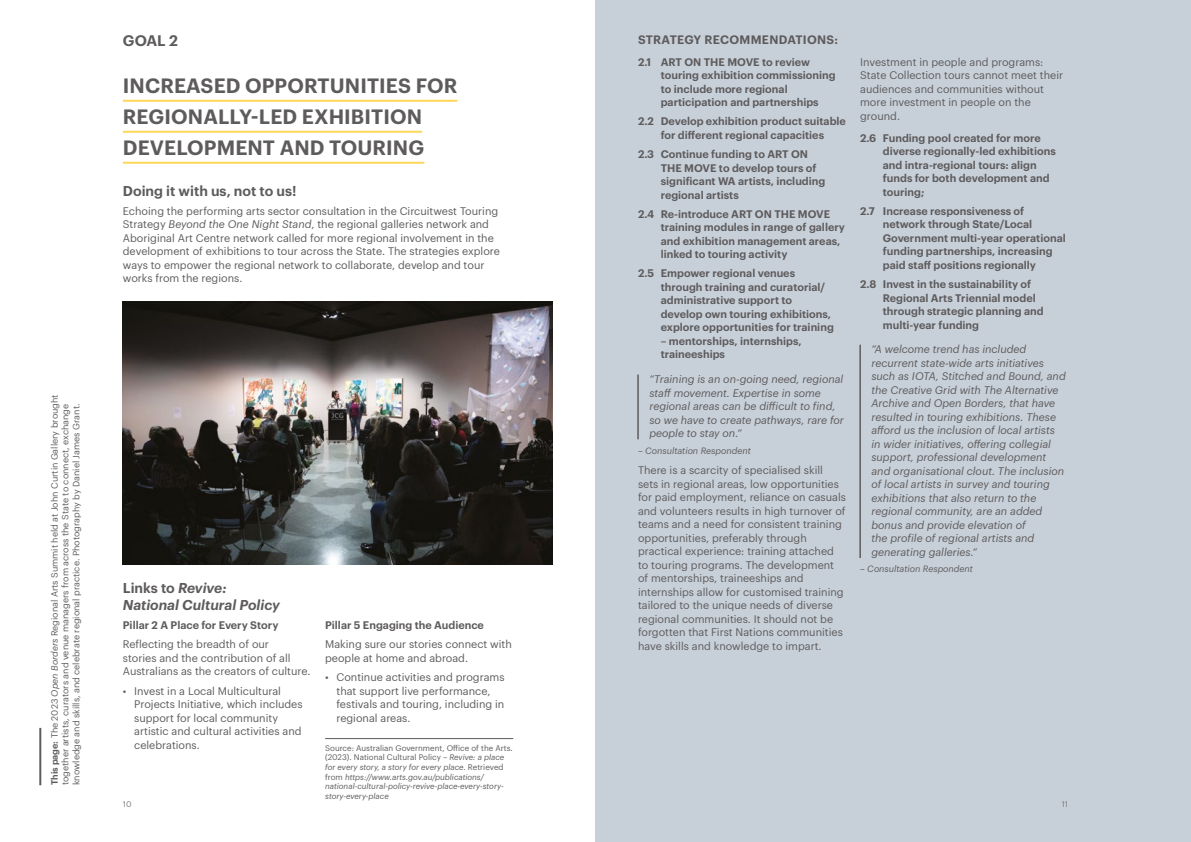
<style>
.page{position:relative;width:1191px;height:842px;background:#fff}
.page>*{position:absolute;margin:0;border:0;box-sizing:border-box;transform-origin:0 0}
.t1{font:600 20.3px/31px "Graphik";letter-spacing:.005em;color:#5e5b5d}
.t2{font:600 15px "Graphik";color:#5e5b5d}
.t3{font:italic 600 14px/16.8px "Graphik";color:#5e5b5d}
.t4{font:600 14px "Graphik";color:#5e5b5d}
.t5{font:600 12px "Graphik";letter-spacing:.025em;color:#5e5b5d}
.t6{font:10.8px/13.5px "Graphik";color:#5e5b5d}
.t7{font:600 10.8px/13.5px "Graphik";color:#5e5b5d}
.t8{font:italic 10.8px/13.5px "Graphik";color:#5e5b5d}
.t9{font:9px/10.8px "Graphik";color:#5e5b5d}
.t10{font:italic 9px "Graphik";color:#5e5b5d}
.t11{font:italic 8px/9.6px "Graphik";color:#5e5b5d}
.t12{font:8px "Graphik";color:#7b7576}
.s1{font-weight:600}
.s2{font-style:italic}
.s3{font-style:normal}
</style>
<div class="page">
<img style="left:123px;top:302px;width:430px;height:262px">
<div style="left:595px;top:0;width:596px;height:842px;background:#c7d0d8"></div>
<hr style="left:123px;top:100px;width:334px;height:2px;background:#ffd656">
<hr style="left:123px;top:131px;width:299px;height:2px;background:#ffd656">
<hr style="left:123px;top:162px;width:301px;height:2px;background:#ffd656">
<hr style="left:325px;top:738px;width:188px;height:1px;background:#5e5b5d">
<hr style="left:637px;top:374px;width:2px;height:65px;background:#5e5b5d">
<hr style="left:859px;top:345px;width:2px;height:213px;background:#5e5b5d">
<hr style="left:39px;top:728px;width:2px;height:57px;background:#5e5b5d">
<p class="t9" style="left:48px;top:785px;width:392px;rotate:-90deg"><span class="s1">This page:</span> The 2023 <span class="s2">Open Borders</span> Regional Arts Summit held at John Curtin Gallery brought together artists, curators and venue managers from across the State to connect, exchange knowledge and skills, and celebrate regional practice. Photography by Daniel James Grant.</p>
<p class="t5" style="left:638px;top:30px;width:201px">STRATEGY RECOMMENDATIONS:</p>
<p class="t7" style="left:660px;top:54px;width:176px;text-indent:-23px">2.1 ART ON THE MOVE to review touring exhibition commissioning to include more regional participation and partnerships</p>
<p class="t7" style="left:638px;top:114px;width:209px;text-align:center">2.2 Develop exhibition product suitable for different regional capacities</p>
<p class="t7" style="left:660px;top:146px;width:166px;text-indent:-23px">2.3 Continue funding to ART ON<br>THE MOVE to develop tours of significant WA artists, including regional artists</p>
<p class="t7" style="left:660px;top:206px;width:186px;text-indent:-23px">2.4 Re-introduce ART ON THE MOVE training modules in range of gallery and exhibition management areas, linked to touring activity</p>
<p class="t7" style="left:660px;top:266px;width:175px;text-indent:-23px">2.5 Empower regional venues through training and curatorial/ administrative support to develop own touring exhibitions, explore opportunities for training</p>
<p class="t7" style="left:660px;top:333px;width:143px">– mentorships, internships, traineeships</p>
<p class="t8" style="left:649px;top:372px;width:196px">“Training is an on-going need, regional staff movement. Expertise in some regional areas can be difficult to find, so we have to create pathways, rare for people to stay on.“</p>
<p class="t10" style="left:638px;top:444px;width:114px">– Consultation Respondent</p>
<p class="t6" style="left:638px;top:463px;width:209px">There is a scarcity of specialised skill sets in regional areas, low opportunities for paid employment, reliance on casuals and volunteers results in high turnover of teams and a need for consistent training opportunities, preferably through practical experience: training attached to touring programs. The development of mentorships, traineeships and internships allow for customised training tailored to the unique needs of diverse regional communities. It should not be forgotten that First Nations communities have skills and knowledge to impart.</p>
<h2 class="t2" style="left:123px;top:29px;width:57px">GOAL 2</h2>
<h1 class="t1" style="left:123px;top:68px;width:336px">INCREASED OPPORTUNITIES FOR<br>REGIONALLY-LED EXHIBITION<br>DEVELOPMENT AND TOURING</h1>
<p class="t4" style="left:123px;top:180px;width:175px">Doing it with us, not to us!</p>
<p class="t6" style="left:123px;top:203px;width:378px">Echoing the performing arts sector consultation in the Circuitwest Touring Strategy <span class="s2">Beyond the One Night Stand</span>, the regional galleries network and Aboriginal Art Centre network called for more regional involvement in the development of exhibitions to tour across the State. The strategies explore ways to empower the regional network to collaborate, develop and tour works from the regions.</p>
<p class="t6" style="left:860px;top:54px;width:204px">Investment in people and programs:<br>State Collection tours cannot meet their audiences and communities without more investment in people on the ground.</p>
<p class="t7" style="left:883px;top:130px;width:174px;text-indent:-23px">2.6 Funding pool created for more diverse regionally-led exhibitions and intra-regional tours: align funds for both development and touring;</p>
<p class="t7" style="left:883px;top:203px;width:184px;text-indent:-23px">2.7 Increase responsiveness of network through State/Local Government multi-year operational funding partnerships, increasing paid staff positions regionally</p>
<p class="t7" style="left:883px;top:276px;width:162px;text-indent:-23px">2.8 Invest in the sustainability of<br>Regional Arts Triennial model through strategic planning and multi-year funding</p>
<p class="t8" style="left:871px;top:342px;width:196px">“A welcome trend has included recurrent state-wide arts initiatives such as IOTA, Stitched and Bound, and the Creative Grid with The Alternative Archive and Open Borders, that have resulted in touring exhibitions. These afford us the inclusion of local artists in wider initiatives, offering collegial support, professional development and organisational clout. The inclusion of local artists in survey and touring exhibitions that also return to the regional community, are an added bonus and provide elevation of<br>the profile of regional artists and generating galleries.“</p>
<p class="t10" style="left:860px;top:562px;width:114px">– Consultation Respondent</p>
<p class="t3" style="left:123px;top:579px;width:158px"><span class="s3">Links to</span> Revive:<br>National Cultural Policy</p>
<p class="t7" style="left:123px;top:618px;width:157px">Pillar 2 A Place for Every Story</p>
<p class="t6" style="left:123px;top:637px;width:189px">Reflecting the breadth of our<br>stories and the contribution of all<br>Australians as the creators of culture.</p>
<p class="t6" style="left:134px;top:683px;width:170px;text-indent:-11px">• Invest in a Local Multicultural<br>Projects Initiative, which includes support for local community artistic and cultural activities and celebrations.</p>
<p class="t7" style="left:325px;top:618px;width:160px">Pillar 5 Engaging the Audience</p>
<p class="t6" style="left:325px;top:637px;width:188px">Making sure our stories connect with people at home and abroad.</p>
<p class="t6" style="left:336px;top:669px;width:169px;text-indent:-11px">• Continue activities and programs that support live performance, festivals and touring, including in regional areas.</p>
<p class="t11" style="left:325px;top:742px;width:189px"><span class="s3">Source: Australian Government, Office of the Arts. (2023). National Cultural Policy –</span> Revive: a place for every story, a story for every place<span class="s3">. Retrieved from</span> https://www.arts.gov.au/publications/ national-cultural-policy-revive-place-every-story&shy;story-every-place</p>
<p class="t12" style="left:123px;top:798px;width:10px">10</p>
<p class="t12" style="left:1061px;top:798px;width:8px">11</p>
</div>
